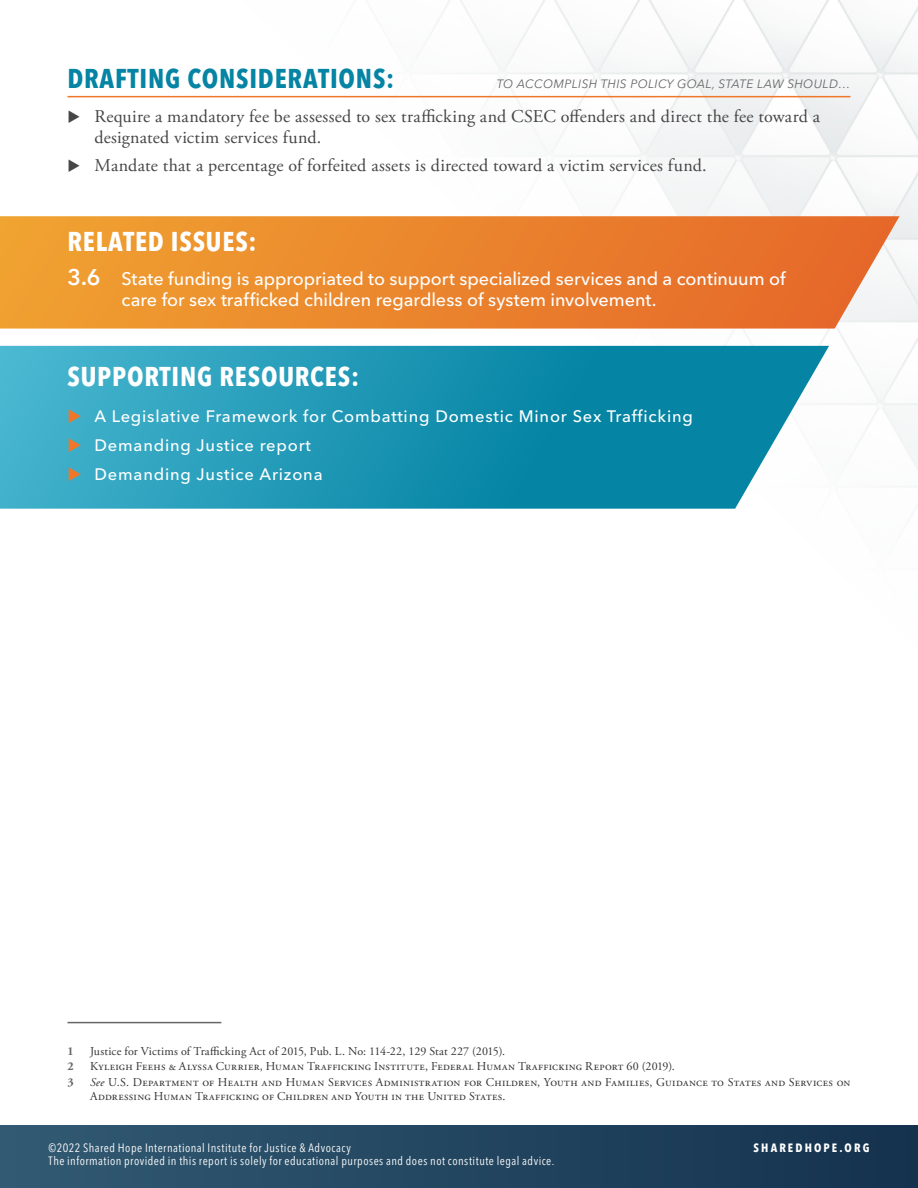
<style>
.page{position:relative;width:918px;height:1188px;background:#fff}
.page>*{position:absolute;margin:0;border:0;box-sizing:border-box;transform-origin:0 0}
.t1{font:700 condensed 27px "Avenir Next LT Pro";letter-spacing:.03em;color:#fff}
.t2{font:700 condensed 27px "Avenir Next LT Pro";letter-spacing:.03em;color:#0584a4}
.t3{font:18px/21px "Adobe Garamond Pro";letter-spacing:-.01em;color:#464547}
.t4{font:500 18px/21.6px "Avenir Next LT Pro";color:#fff}
.t5{font:500 16.5px/29.2px "Avenir Next LT Pro";letter-spacing:.05em;color:#fff}
.t6{font:12px/13.5px "Adobe Garamond Pro";letter-spacing:.025em;color:#333}
.t7{font:condensed 12px "Avenir Next LT Pro";letter-spacing:.04em;color:#fff}
.t8{font:12px "Adobe Garamond Pro";letter-spacing:-.005em;color:#333}
.t9{font:italic 12px "Avenir Next LT Pro";letter-spacing:.03em;color:#666}
.t10{font:700 condensed 12px "Avenir Next LT Pro";letter-spacing:.175em;color:#fff}
.t11{font:700 12px "Adobe Garamond Pro";color:#666}
.s1{font-weight:600;font-size:22.5px}
.s2{font-style:italic}
</style>
<div class="page">
<img style="left:221px;top:0;width:697px;height:487px">
<div style="left:0;top:1126px;width:918px;height:62px;background:linear-gradient(to right,#325a72,#14324d)"></div>
<svg style="left:0;top:346px;width:829px;height:163px;background:#299bb7"></svg>
<svg style="left:0;top:216px;width:900px;height:113px;background:#eb8833"></svg>
<hr style="left:68px;top:1022px;width:153px;height:1px;background:#666">
<hr style="left:68px;top:96px;width:782px;height:1px;background:#f0772a">
<svg style="left:69px;top:409px;width:12px;height:14px"></svg>
<svg style="left:69px;top:438px;width:12px;height:14px"></svg>
<svg style="left:69px;top:467px;width:12px;height:14px"></svg>
<h1 class="t2" style="left:68px;top:62px;width:328px">DRAFTING CONSIDERATIONS:</h1>
<p class="t9" style="left:497px;top:77px;width:355px">TO ACCOMPLISH THIS POLICY GOAL, STATE LAW SHOULD…</p>
<h2 class="t3" style="left:94px;top:107px;width:727px">Require a mandatory fee be assessed to sex trafficking and CSEC offenders and direct the fee toward a designated victim services fund.</h2>
<h2 class="t3" style="left:94px;top:156px;width:614px">Mandate that a percentage of forfeited assets is directed toward a victim services fund.</h2>
<h1 class="t1" style="left:68px;top:225px;width:191px">RELATED ISSUES:</h1>
<h2 class="t4" style="left:122px;top:267px;width:666px;text-indent:-54px"><span class="s1">3.6</span> State funding is appropriated to support specialized services and a continuum of care for sex trafficked children regardless of system involvement.</h2>
<h1 class="t1" style="left:68px;top:360px;width:293px">SUPPORTING RESOURCES:</h1>
<h3 class="t5" style="left:95px;top:401px;width:600px">A Legislative Framework for Combatting Domestic Minor Sex Trafficking<br>Demanding Justice report<br>Demanding Justice Arizona</h3>
<p class="t11" style="left:68px;top:1044px;width:8px">1</p>
<p class="t8" style="left:90px;top:1044px;width:417px">Justice for Victims of Trafficking Act of 2015, Pub. L. No: 114-22, 129 Stat 227 (2015).</p>
<p class="t11" style="left:68px;top:1060px;width:8px">2</p>
<p class="t6" style="left:90px;top:1060px;width:586px">Kyleigh Feehs &amp; Alyssa Currier, Human Trafficking Institute, Federal Human Trafficking Report 60 (2019).</p>
<p class="t11" style="left:68px;top:1075px;width:8px">3</p>
<p class="t6" style="left:90px;top:1076px;width:762px"><span class="s2">See</span> U.S. Department of Health and Human Services Administration for Children, Youth and Families, Guidance to States and Services on<br>Addressing Human Trafficking of Children and Youth in the United States.</p>
<p class="t7" style="left:49px;top:1140px;width:304px">©2022 Shared Hope International Institute for Justice &amp; Advocacy</p>
<p class="t10" style="left:754px;top:1140px;width:117px">SHAREDHOPE.ORG</p>
<p class="t7" style="left:49px;top:1154px;width:507px">The information provided in this report is solely for educational purposes and does not constitute legal advice.</p>
</div>
